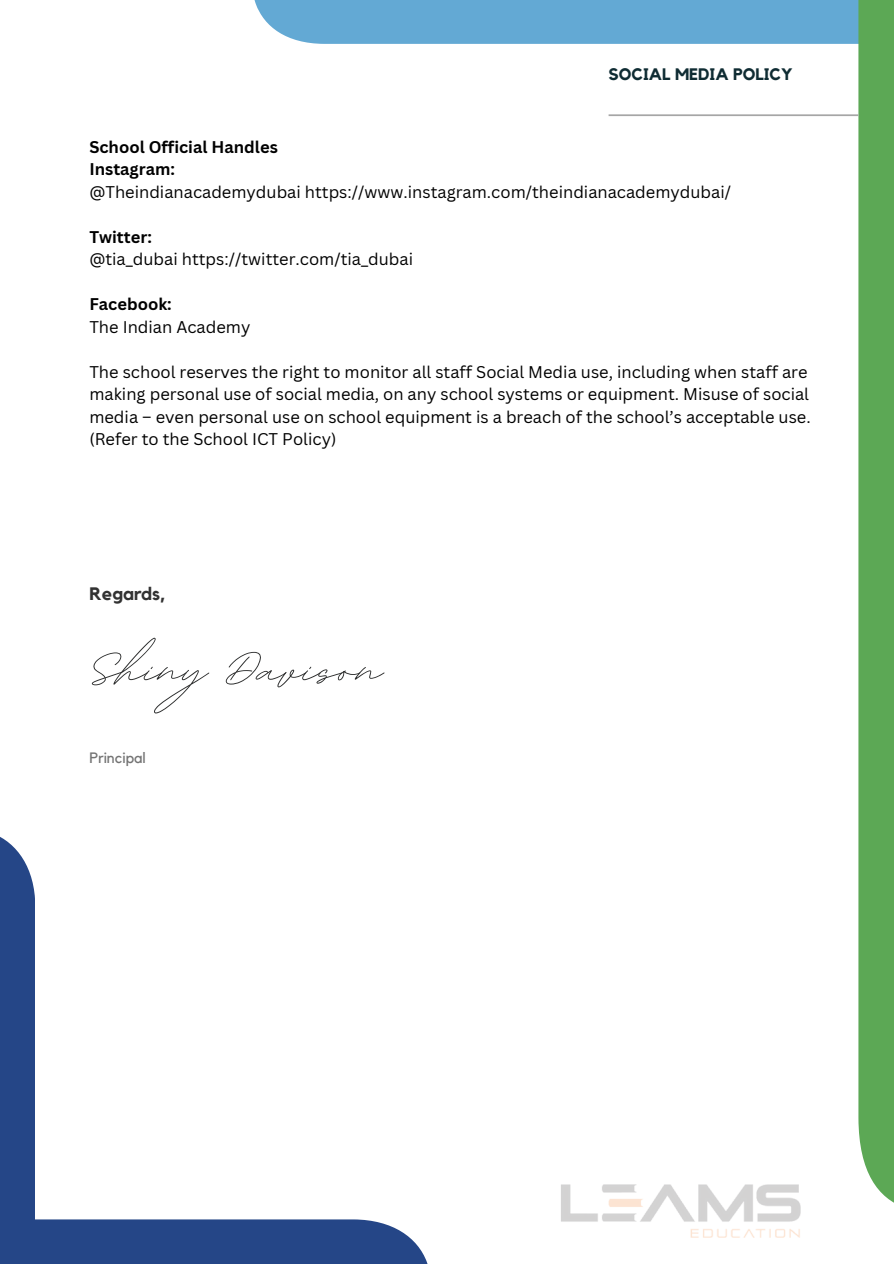
<style>
.page{position:relative;width:894px;height:1264px;background:#fff}
.page>*{position:absolute;margin:0;border:0;box-sizing:border-box;transform-origin:0 0}
.t1{font:82.5px "BD Script";color:#2c2d2d}
.t2{font:700 18px "Kollektif";color:#323232}
.t3{font:700 16.65px "Kollektif";color:#0f2c33}
.t4{font:16.5px/22.5px "Canva Sans";color:#000}
.t5{font:700 16.5px/22.5px "Canva Sans";color:#000}
.t6{font:15px "Kollektif";color:#737373}
</style>
<div class="page">
<div style="left:252px;top:0;width:641px;height:44px;background:#63a9d4"></div>
<div style="left:858px;top:0;width:35px;height:1211px;background:#5ca855"></div>
<div style="left:0;top:829px;width:35px;height:434px;background:#254687"></div>
<div style="left:0;top:1219px;width:430px;height:44px;background:#254687"></div>
<img style="left:561px;top:1184px;width:240px;height:54px">
<hr style="left:608px;top:114px;width:250px;height:2px;background:#a6a6a6">
<p class="t3" style="left:608px;top:66px;width:185px">SOCIAL MEDIA POLICY</p>
<p class="t5" style="left:89px;top:135px;width:190px">School Official Handles<br>Instagram:</p>
<p class="t4" style="left:89px;top:180px;width:643px">@Theindianacademydubai https://www.instagram.com/theindianacademydubai/</p>
<p class="t5" style="left:89px;top:225px;width:64px">Twitter:</p>
<p class="t4" style="left:89px;top:247px;width:325px">@tia_dubai https://twitter.com/tia_dubai</p>
<p class="t5" style="left:89px;top:292px;width:84px">Facebook:</p>
<p class="t4" style="left:89px;top:315px;width:162px">The Indian Academy</p>
<p class="t4" style="left:89px;top:360px;width:722px">The school reserves the right to monitor all staff Social Media use, including when staff are making personal use of social media, on any school systems or equipment. Misuse of social media – even personal use on school equipment is a breach of the school’s acceptable use. (Refer to the School ICT Policy)</p>
<p class="t2" style="left:89px;top:585px;width:78px">Regards,</p>
<h1 class="t1" style="left:89px;top:614px;width:294px">Shiny Davison</h1>
<p class="t6" style="left:89px;top:751px;width:58px">Principal</p>
</div>
